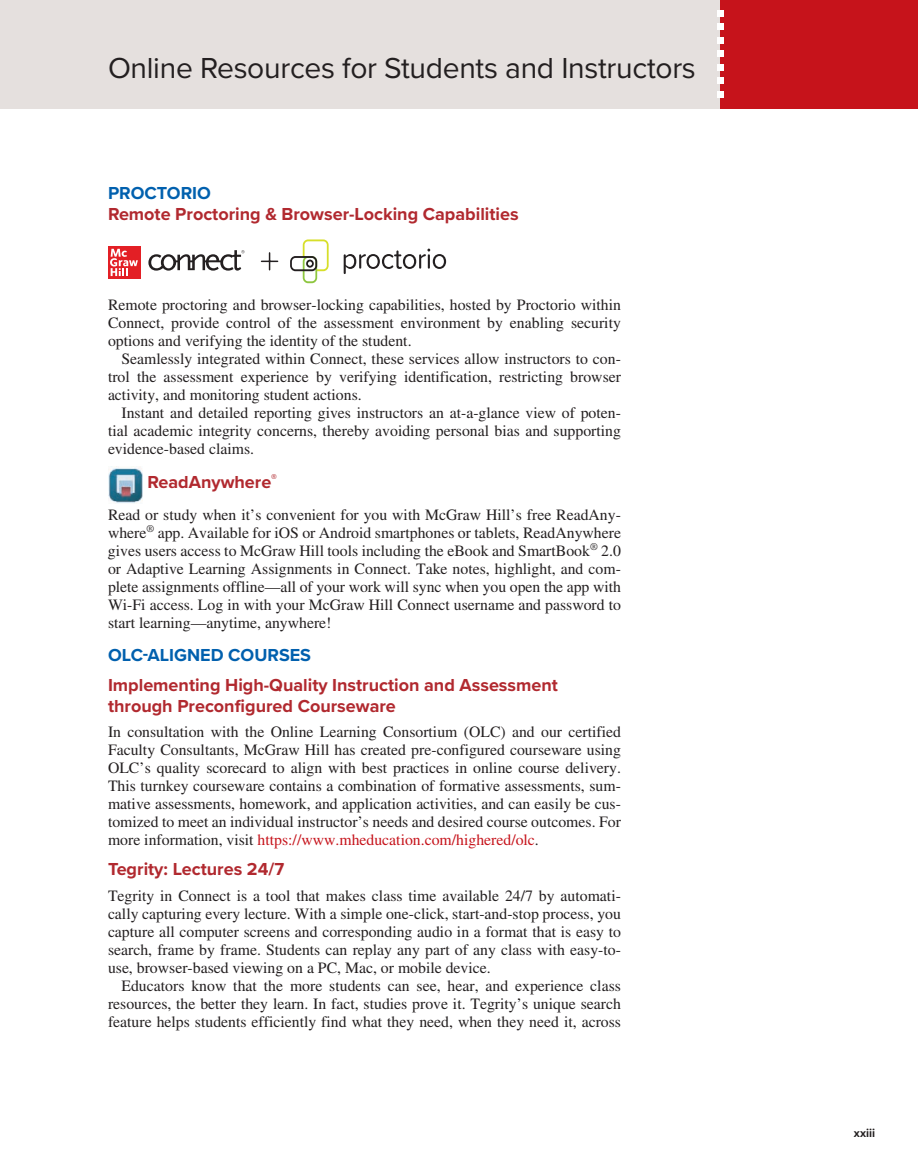
<style>
.page{position:relative;width:918px;height:1175px;background:#fff}
.page>*{position:absolute;margin:0;border:0;box-sizing:border-box;transform-origin:0 0}
.fwt_tt{font:30px "Proxima Nova";letter-spacing:-.01em;color:#231f20}
.fwt_hc{font:700 18px/21px "Proxima Nova";color:#b1292f}
.fpr_hb{font:700 18px "Proxima Nova";color:#0160ae}
.fwt_tx_first{font:15.75px/18px "STIX Math Jax Main";color:#231f20;text-align:justify}
.fpr_tx{font:15.75px/18px "STIX Math Jax Main";color:#231f20;text-align:justify}
.t1{font:700 12px "Proxima Nova";color:#231f20}
.s1{color:#c6131b}
</style>
<div class="page">
<div style="left:0;top:0;width:918px;height:108px;background:#e5e0de"></div>
<div style="left:720px;top:0;width:198px;height:108px;background:#c6131b"></div>
<div style="left:717px;top:91px;width:6px;height:7px;background:#fff"></div>
<div style="left:717px;top:77px;width:6px;height:7px;background:#fff"></div>
<svg style="left:717px;top:64px;width:6px;height:6px"></svg>
<div style="left:717px;top:50px;width:6px;height:7px;background:#fff"></div>
<div style="left:717px;top:37px;width:6px;height:7px;background:#fff"></div>
<div style="left:717px;top:23px;width:6px;height:7px;background:#fff"></div>
<svg style="left:717px;top:10px;width:6px;height:6px"></svg>
<svg style="left:344px;top:248px;width:102px;height:26px"></svg>
<svg style="left:290px;top:239px;width:39px;height:44px"></svg>
<svg style="left:262px;top:253px;width:16px;height:17px"></svg>
<div style="left:108px;top:246px;width:33px;height:33px;background:#e31f25"></div>
<svg style="left:110px;top:249px;width:28px;height:27px"></svg>
<svg style="left:148px;top:250px;width:97px;height:21px"></svg>
<img style="left:108px;top:467px;width:35px;height:36px">
<p class="fwt_tt" style="left:108px;top:45px;width:589px">Online Resources for Students and Instructors</p>
<p class="fpr_hb" style="left:108px;top:179px;width:105px">PROCTORIO</p>
<p class="fwt_hc" style="left:108px;top:203px;width:412px">Remote Proctoring &amp; Browser-Locking Capabilities</p>
<p class="fwt_tx_first" style="left:108px;top:297px;width:514px">Remote proctoring and browser-locking capabilities, hosted by Proctorio within Connect, provide control of the assessment environment by enabling security options and verifying the identity of the student.</p>
<p class="fpr_tx" style="left:108px;top:351px;width:515px;text-indent:13px">Seamlessly integrated within Connect, these services allow instructors to con&shy;trol the assessment experience by verifying identification, restricting browser activity, and monitoring student actions.</p>
<p class="fpr_tx" style="left:108px;top:405px;width:515px;text-indent:13px">Instant and detailed reporting gives instructors an at-a-glance view of poten&shy;tial academic integrity concerns, thereby avoiding personal bias and supporting evidence-based claims.</p>
<p class="fwt_hc" style="left:147px;top:471px;width:131px">ReadAnywhere<sup>®</sup></p>
<p class="fwt_tx_first" style="left:108px;top:506px;width:515px">Read or study when it’s convenient for you with McGraw Hill’s free ReadAny&shy;where<sup>®</sup> app. Available for iOS or Android smartphones or tablets, ReadAnywhere gives users access to McGraw Hill tools including the eBook and SmartBook<sup>®</sup> 2.0 or Adaptive Learning Assignments in Connect. Take notes, highlight, and com&shy;plete assignments offline—all of your work will sync when you open the app with Wi-Fi access. Log in with your McGraw Hill Connect username and password to start learning—anytime, anywhere!</p>
<p class="fpr_hb" style="left:108px;top:641px;width:205px">OLC-ALIGNED COURSES</p>
<p class="fwt_hc" style="left:108px;top:674px;width:451px">Implementing High-Quality Instruction and Assessment through Preconfigured Courseware</p>
<p class="fwt_tx_first" style="left:108px;top:724px;width:515px">In consultation with the Online Learning Consortium (OLC) and our certified Faculty Consultants, McGraw Hill has created pre-configured courseware using OLC’s quality scorecard to align with best practices in online course delivery.<br>This turnkey courseware contains a combination of formative assessments, sum&shy;mative assessments, homework, and application activities, and can easily be cus&shy;tomized to meet an individual instructor’s needs and desired course outcomes. For more information, visit <span class="s1">https://www.mheducation.com/highered/olc</span>.</p>
<p class="fwt_hc" style="left:108px;top:858px;width:178px">Tegrity: Lectures 24/7</p>
<p class="fwt_tx_first" style="left:108px;top:887px;width:515px">Tegrity in Connect is a tool that makes class time available 24/7 by automati&shy;cally capturing every lecture. With a simple one-click, start-and-stop process, you capture all computer screens and corresponding audio in a format that is easy to search, frame by frame. Students can replay any part of any class with easy-to&shy;use, browser-based viewing on a PC, Mac, or mobile device.</p>
<p class="fpr_tx" style="left:108px;top:977px;width:515px;text-indent:13px">Educators know that the more students can see, hear, and experience class resources, the better they learn. In fact, studies prove it. Tegrity’s unique search feature helps students efficiently find what they need, when they need it, across</p>
<p class="t1" style="left:854px;top:1124px;width:23px">xxiii</p>
</div>
